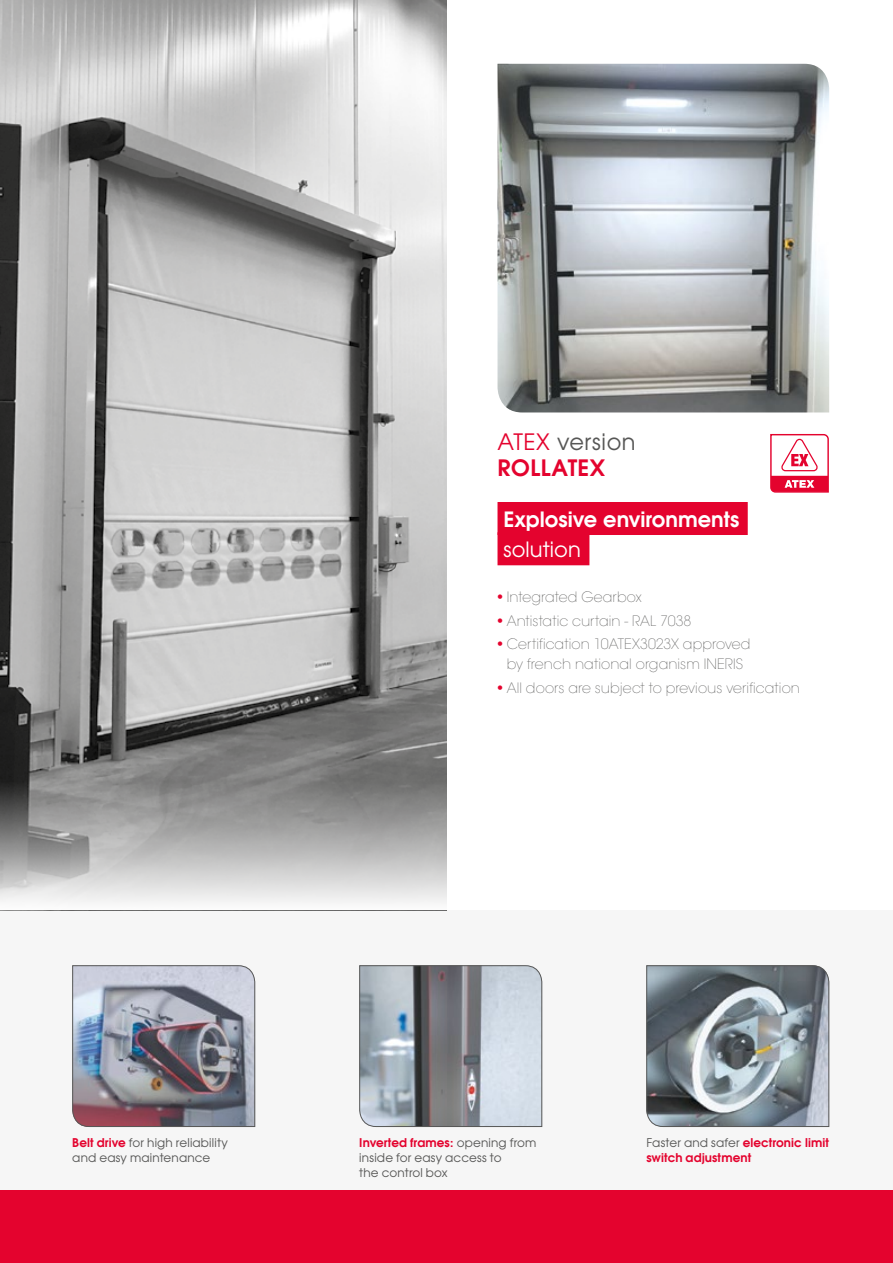
<style>
.page{position:relative;width:893px;height:1263px;background:#fff}
.page>*{position:absolute;margin:0;border:0;box-sizing:border-box;transform-origin:0 0}
.t1{font:600 22.5px/25.5px "Avant Garde";letter-spacing:.02em;color:#e4032e}
.t2{font:600 21px "Avant Garde";color:#fff}
.t3{font:21px "Avant Garde";letter-spacing:.005em;color:#fff}
.t4{font:200 14.25px/19.5px "Avant Garde";letter-spacing:.005em;color:#575756;text-align:center}
.t5{font:12px/15px "Avant Garde";letter-spacing:.01em;color:#575756}
.t6{font:600 12px/15px "Avant Garde";letter-spacing:.005em;color:#e4032e}
.s1{font-weight:400}
.s2{font-weight:400;color:#575756}
.s3{color:#e4032e}
.s4{font-weight:600;color:#e4032e}
</style>
<div class="page">
<div style="left:0;top:910px;width:893px;height:353px;background:#f6f6f6"></div>
<img style="left:0;top:0;width:446px;height:780px">
<svg style="left:0;top:780px;width:446px;height:123px;background:#aeaeae"></svg>
<div style="left:0;top:1191px;width:893px;height:72px;background:#e4032e"></div>
<div style="left:497px;top:502px;width:251px;height:33px;background:#e4032e"></div>
<div style="left:497px;top:532px;width:92px;height:33px;background:#e4032e"></div>
<svg style="left:770px;top:434px;width:59px;height:59px"></svg>
<img style="left:497px;top:64px;width:332px;height:348px">
<img style="left:72px;top:965px;width:183px;height:162px">
<svg style="left:359px;top:965px;width:184px;height:162px;background:#a0a6ae"></svg>
<svg style="left:646px;top:965px;width:184px;height:162px;background:#7f898f"></svg>
<h1 class="t1" style="left:497px;top:429px;width:140px"><span class="s1">ATEX</span> <span class="s2">version<br></span>ROLLATEX</h1>
<h2 class="t2" style="left:503px;top:505px;width:237px">Explosive environments</h2>
<h2 class="t3" style="left:503px;top:536px;width:79px">solution</h2>
<p class="t4" style="left:497px;top:587px;width:146px"><span class="s3">•</span> Integrated Gearbox</p>
<p class="t4" style="left:497px;top:611px;width:195px"><span class="s3">•</span> Antistatic curtain - RAL 7038</p>
<p class="t4" style="left:497px;top:635px;width:255px"><span class="s3">•</span> Certification 10ATEX3023X approved by french national organism INERIS</p>
<p class="t4" style="left:497px;top:678px;width:304px"><span class="s3">•</span> All doors are subject to previous verification</p>
<p class="t5" style="left:72px;top:1134px;width:157px"><span class="s4">Belt drive</span> for high reliability and easy maintenance</p>
<p class="t5" style="left:359px;top:1134px;width:179px"><span class="s4">Inverted frames:</span> opening from inside for easy access to<br>the control box</p>
<p class="t6" style="left:646px;top:1134px;width:184px"><span class="s2">Faster and safer</span> electronic limit switch adjustment</p>
</div>
